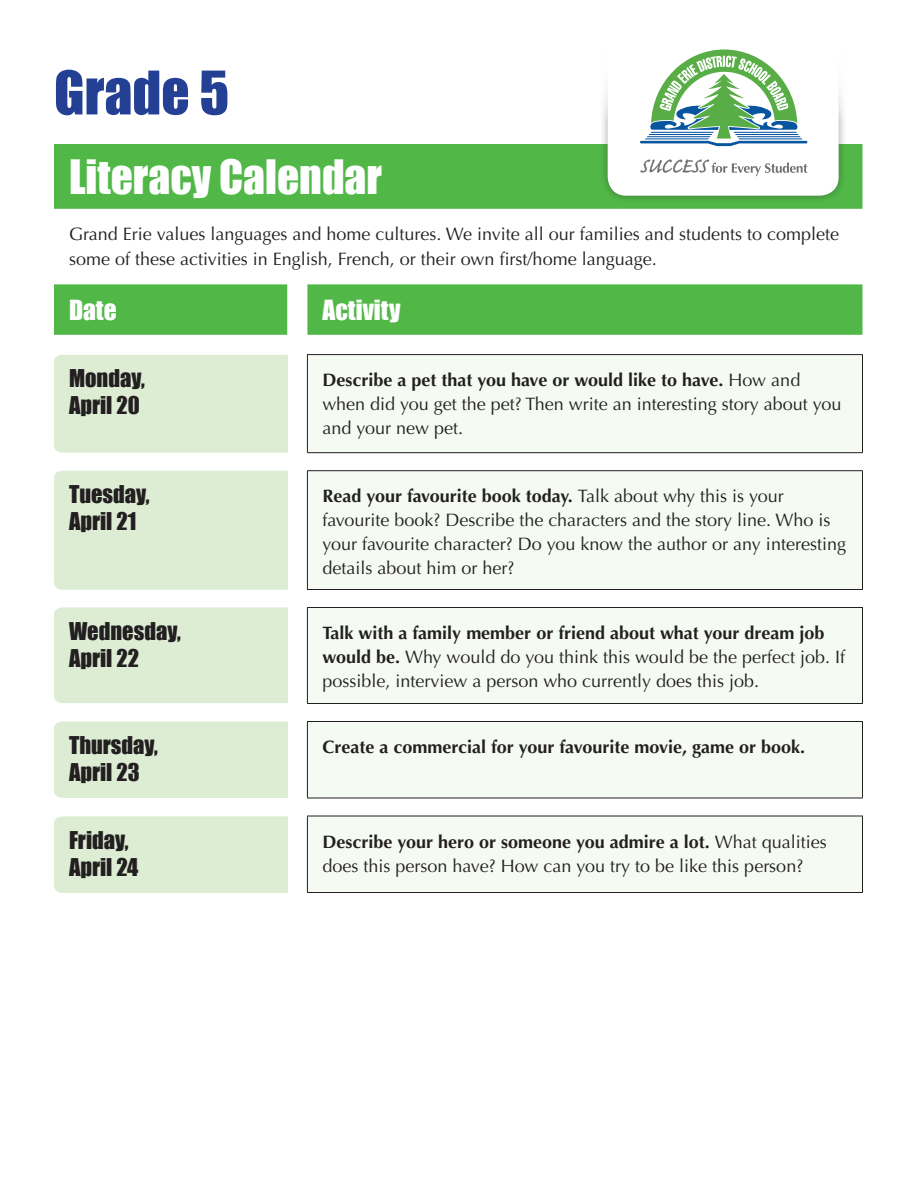
<style>
.page{position:relative;width:918px;height:1188px;background:#fff}
.page>*{position:absolute;margin:0;border:0;box-sizing:border-box;transform-origin:0 0}
.t1{font:55.5px "Impact";color:#234094}
.t2{font:43.5px "Impact";color:#fff}
.t3{font:25.5px "Impact";color:#fff}
.t4{font:22.5px/27px "Impact";color:#231f20}
.t5{font:18px/24px "Optima";color:#231f20}
.t6{font:700 18px "Optima";color:#231f20}
.s1{font-weight:700}
</style>
<div class="page">
<div style="left:54px;top:355px;width:234px;height:98px;background:#dcedd4"></div>
<div style="left:54px;top:471px;width:234px;height:119px;background:#dcedd4"></div>
<div style="left:54px;top:608px;width:234px;height:95px;background:#dcedd4"></div>
<div style="left:54px;top:722px;width:234px;height:76px;background:#dcedd4"></div>
<div style="left:54px;top:816px;width:234px;height:77px;background:#dcedd4"></div>
<svg style="left:54px;top:144px;width:808px;height:191px;fill:#51b848"></svg>
<svg style="left:307px;top:355px;width:555px;height:537px;fill:#f5faf2"></svg>
<hr style="left:307px;top:355px;width:1px;height:97px;background:#231f20">
<hr style="left:307px;top:607px;width:556px;height:1px;background:#231f20">
<hr style="left:307px;top:608px;width:1px;height:95px;background:#231f20">
<hr style="left:862px;top:608px;width:1px;height:95px;background:#231f20">
<hr style="left:307px;top:703px;width:556px;height:1px;background:#231f20">
<hr style="left:307px;top:721px;width:556px;height:1px;background:#231f20">
<hr style="left:307px;top:722px;width:1px;height:76px;background:#231f20">
<hr style="left:862px;top:722px;width:1px;height:76px;background:#231f20">
<hr style="left:307px;top:798px;width:556px;height:1px;background:#231f20">
<hr style="left:307px;top:816px;width:556px;height:1px;background:#231f20">
<hr style="left:307px;top:816px;width:1px;height:76px;background:#231f20">
<hr style="left:862px;top:816px;width:1px;height:76px;background:#231f20">
<hr style="left:307px;top:892px;width:556px;height:1px;background:#231f20">
<hr style="left:307px;top:354px;width:556px;height:1px;background:#231f20">
<hr style="left:862px;top:355px;width:1px;height:97px;background:#231f20">
<hr style="left:307px;top:452px;width:556px;height:1px;background:#231f20">
<hr style="left:307px;top:471px;width:1px;height:118px;background:#231f20">
<hr style="left:862px;top:471px;width:1px;height:118px;background:#231f20">
<hr style="left:307px;top:589px;width:556px;height:1px;background:#231f20">
<hr style="left:307px;top:470px;width:556px;height:1px;background:#231f20">
<div style="left:599px;top:0;width:248px;height:204px;background:#231f20;opacity:.4"></div>
<svg style="left:608px;top:122px;width:231px;height:74px"></svg>
<div style="left:586px;top:0;width:272px;height:122px;background:#fff"></div>
<svg style="left:640px;top:50px;width:167px;height:96px"></svg>
<svg style="left:640px;top:159px;width:167px;height:17px"></svg>
<h1 class="t1" style="left:54px;top:50px;width:177px">Grade 5</h1>
<h2 class="t2" style="left:69px;top:143px;width:315px">Literacy Calendar</h2>
<p class="t5" style="left:69px;top:222px;width:772px;line-height:24.6px">Grand Erie values languages and home cultures. We invite all our families and students to complete some of these activities in English, French, or their own first/home language.</p>
<h3 class="t3" style="left:69px;top:290px;width:49px">Date</h3>
<h3 class="t3" style="left:322px;top:290px;width:80px">Activity</h3>
<p class="t4" style="left:69px;top:364px;width:77px">Monday,<br>April 20</p>
<p class="t5" style="left:322px;top:368px;width:521px"><span class="s1">Describe a pet that you have or would like to have.</span> How and when did you get the pet? Then write an interesting story about you and your new pet.</p>
<p class="t4" style="left:69px;top:481px;width:82px">Tuesday,<br>April 21</p>
<p class="t5" style="left:322px;top:484px;width:525px"><span class="s1">Read your favourite book today.</span> Talk about why this is your favourite book? Describe the characters and the story line. Who is your favourite character? Do you know the author or any interesting details about him or her?</p>
<p class="t4" style="left:69px;top:617px;width:113px">Wednesday,<br>April 22</p>
<p class="t5" style="left:322px;top:621px;width:524px"><span class="s1">Talk with a family member or friend about what your dream job would be.</span> Why would do you think this would be the perfect job. If possible, interview a person who currently does this job.</p>
<p class="t4" style="left:69px;top:731px;width:91px">Thursday,<br>April 23</p>
<p class="t6" style="left:322px;top:736px;width:484px">Create a commercial for your favourite movie, game or book.</p>
<p class="t4" style="left:69px;top:826px;width:71px">Friday,<br>April 24</p>
<p class="t5" style="left:322px;top:830px;width:506px"><span class="s1">Describe your hero or someone you admire a lot.</span> What qualities does this person have? How can you try to be like this person?</p>
</div>
